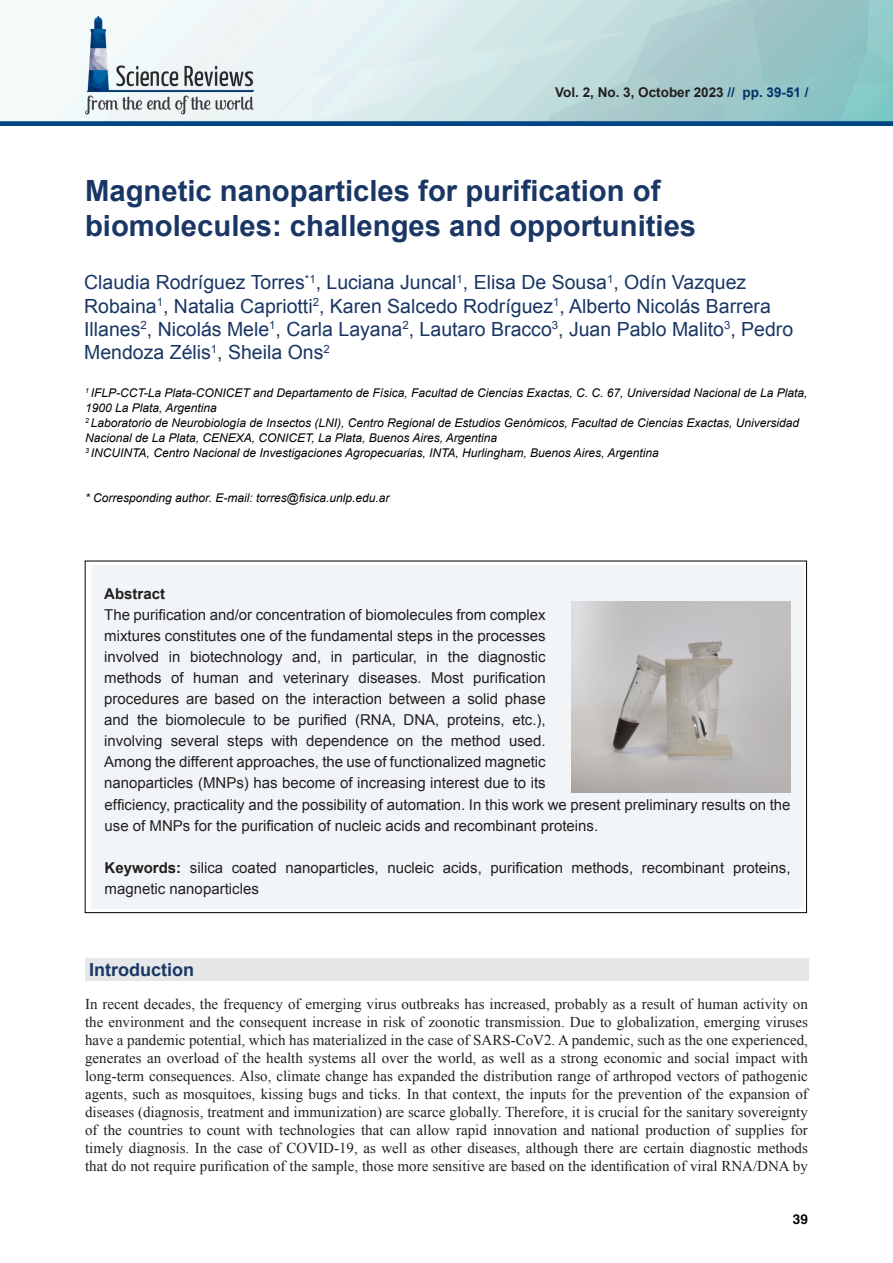
<style>
.page{position:relative;width:893px;height:1263px;background:#fff}
.page>*{position:absolute;margin:0;border:0;box-sizing:border-box;transform-origin:0 0}
.t1{font:700 29.25px/35.1px "Arial";color:#193664}
.t2{font:19.5px/23.4px "Arial";color:#193664}
.Subtitulo2{font:700 18px "Arial";color:#193664}
.t3{font:15px/18px "Times New Roman";color:#231f20;text-align:justify}
.Abstract{font:15px/21.1px "Arial";color:#231f20}
.Abstract-2{font:700 15px "Arial";color:#231f20}
.t4{font:700 13.5px "Arial";color:#231f20}
.t5{font:700 13.5px "Helvetica";color:#000}
.t6{font:italic 12px/15px "Arial";color:#000}
.s1{color:#003267}
.s2{font-weight:700}
</style>
<div class="page">
<img style="left:0;top:0;width:893px;height:126px">
<div style="left:85px;top:959px;width:723px;height:22px;background:#e6e7e9"></div>
<div style="left:91px;top:565px;width:713px;height:344px;background:#f1f5f8"></div>
<img style="left:572px;top:602px;width:219px;height:190px">
<p class="t4" style="left:555px;top:84px;width:255px">Vol. 2, No. 3, October 2023 <span class="s1">// pp. 39-51 /</span></p>
<p class="t1" style="left:85px;top:174px;width:613px">Magnetic nanoparticles for purification of biomolecules: challenges and opportunities</p>
<p class="t2" style="left:84px;top:271px;width:711px">Claudia Rodríguez Torres<sup>*1</sup>, Luciana Juncal<sup>1</sup>, Elisa De Sousa<sup>1</sup>, Odín Vazquez Robaina<sup>1</sup>, Natalia Capriotti<sup>2</sup>, Karen Salcedo Rodríguez<sup>1</sup>, Alberto Nicolás Barrera Illanes<sup>2</sup>, Nicolás Mele<sup>1</sup>, Carla Layana<sup>2</sup>, Lautaro Bracco<sup>3</sup>, Juan Pablo Malito<sup>3</sup>, Pedro Mendoza Zélis<sup>1</sup>, Sheila Ons<sup>2</sup></p>
<p class="t6" style="left:85px;top:385px;width:724px"><sup>1</sup> IFLP-CCT-La Plata-CONICET and Departamento de Física, Facultad de Ciencias Exactas, C. C. 67, Universidad Nacional de La Plata,<br>1900 La Plata, Argentina</p>
<p class="t6" style="left:85px;top:415px;width:716px"><sup>2</sup> Laboratorio de Neurobiología de Insectos (LNI), Centro Regional de Estudios Genómicos, Facultad de Ciencias Exactas, Universidad<br>Nacional de La Plata, CENEXA, CONICET, La Plata, Buenos Aires, Argentina</p>
<p class="t6" style="left:85px;top:445px;width:575px"><sup>3</sup> INCUINTA, Centro Nacional de Investigaciones Agropecuarias, INTA, Hurlingham, Buenos Aires, Argentina</p>
<p class="t6" style="left:85px;top:490px;width:306px">* Corresponding author. E-mail: torres@fisica.unlp.edu.ar</p>
<p class="Abstract-2" style="left:104px;top:583px;width:62px">Abstract</p>
<p class="Abstract" style="left:104px;top:604px;width:688px">The purification and/or concentration of biomolecules from complex<br>mixtures constitutes one of the fundamental steps in the processes<br>involved in biotechnology and, in particular, in the diagnostic<br>methods of human and veterinary diseases. Most purification<br>procedures are based on the interaction between a solid phase<br>and the biomolecule to be purified (RNA, DNA, proteins, etc.),<br>involving several steps with dependence on the method used.<br>Among the different approaches, the use of functionalized magnetic<br>nanoparticles (MNPs) has become of increasing interest due to its<br>efficiency, practicality and the possibility of automation. In this work we present preliminary results on the use of MNPs for the purification of nucleic acids and recombinant proteins.</p>
<p class="Abstract" style="left:105px;top:857px;width:687px"><span class="s2">Keywords:</span> silica coated nanoparticles, nucleic acids, purification methods, recombinant proteins, magnetic nanoparticles</p>
<p class="Subtitulo2" style="left:89px;top:958px;width:106px">Introduction</p>
<p class="t3" style="left:85px;top:994px;width:724px">In recent decades, the frequency of emerging virus outbreaks has increased, probably as a result of human activity on the environment and the consequent increase in risk of zoonotic transmission. Due to globalization, emerging viruses have a pandemic potential, which has materialized in the case of SARS-CoV2. A pandemic, such as the one experienced, generates an overload of the health systems all over the world, as well as a strong economic and social impact with long-term consequences. Also, climate change has expanded the distribution range of arthropod vectors of pathogenic agents, such as mosquitoes, kissing bugs and ticks. In that context, the inputs for the prevention of the expansion of diseases (diagnosis, treatment and immunization) are scarce globally. Therefore, it is crucial for the sanitary sovereignty of the countries to count with technologies that can allow rapid innovation and national production of supplies for timely diagnosis. In the case of COVID-19, as well as other diseases, although there are certain diagnostic methods that do not require purification of the sample, those more sensitive are based on the identification of viral RNA/DNA by</p>
<p class="t5" style="left:793px;top:1208px;width:17px">39</p>
</div>
